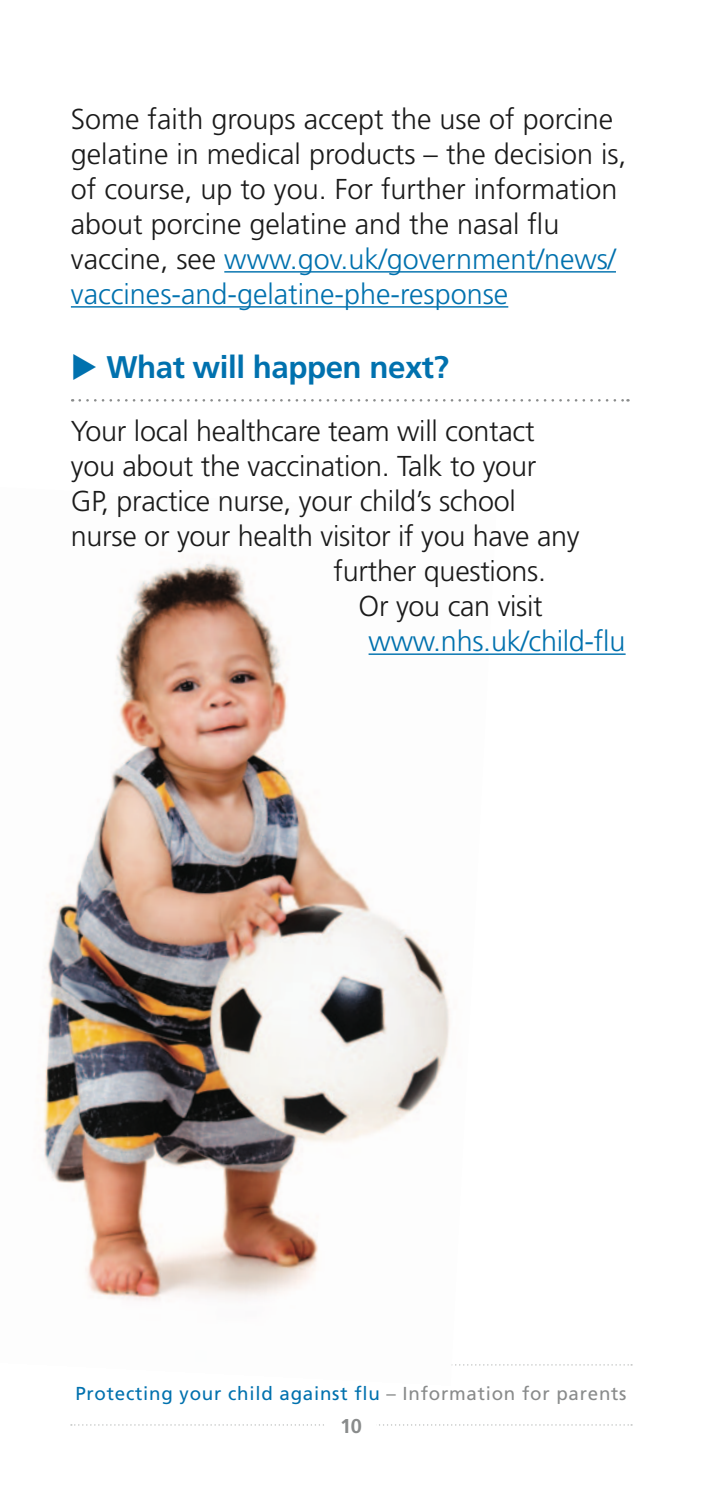
<style>
.page{position:relative;width:702px;height:1489px;background:#fff}
.page>*{position:absolute;margin:0;border:0;box-sizing:border-box;transform-origin:0 0}
.t1{font:700 31.25px "Frutiger";letter-spacing:-.015em;color:#0071ae}
.t2{font:300 28.75px/35px "Frutiger";color:#1a1a1a}
.t3{font:300 28.75px "Frutiger";letter-spacing:-.01em;color:#0071ae}
.t4{font:700 20px "Frutiger";color:#898b8b}
.t5{font:18.75px "Frutiger";letter-spacing:.04em;color:#0071ae}
.s1{color:#0071ae}
.s2{color:#898b8b}
</style>
<div class="page">
<svg style="left:71px;top:1424px;width:561px;height:1px"></svg>
<svg style="left:496px;top:1364px;width:136px;height:1px"></svg>
<div style="left:326px;top:1403px;width:50px;height:43px;background:#fff"></div>
<img style="left:43px;top:560px;width:453px;height:806px">
<hr style="left:701px;top:0;width:1px;height:1488px;background:#e9eaea">
<hr style="left:224px;top:271px;width:392px;height:1px;background:#0071ae">
<hr style="left:71px;top:306px;width:437px;height:1px;background:#0071ae">
<svg style="left:80px;top:399px;width:548px;height:2px"></svg>
<hr style="left:368px;top:653px;width:257px;height:2px;background:#0071ae">
<p class="t2" style="left:71px;top:101px;width:557px">Some faith groups accept the use of porcine gelatine in medical products – the decision is, of course, up to you. For further information about porcine gelatine and the nasal flu vaccine, see <span class="s1">www.gov.uk/government/news/ vaccines-and-gelatine-phe-response</span></p>
<p class="t1" style="left:71px;top:348px;width:380px">◆ What will happen next?</p>
<p class="t2" style="left:71px;top:413px;width:465px">Your local healthcare team will contact</p>
<p class="t2" style="left:71px;top:448px;width:467px">you about the vaccination. Talk to your</p>
<p class="t2" style="left:71px;top:483px;width:446px">GP, practice nurse, your child’s school</p>
<p class="t2" style="left:71px;top:518px;width:510px">nurse or your health visitor if you have any</p>
<p class="t2" style="left:333px;top:553px;width:214px">further questions.</p>
<p class="t2" style="left:358px;top:588px;width:186px">Or you can visit</p>
<p class="t3" style="left:368px;top:625px;width:258px">www.nhs.uk/child-flu</p>
<p class="t5" style="left:75px;top:1382px;width:552px">Protecting your child against flu <span class="s2">– Information for parents</span></p>
<p class="t4" style="left:340px;top:1414px;width:23px">10</p>
</div>
